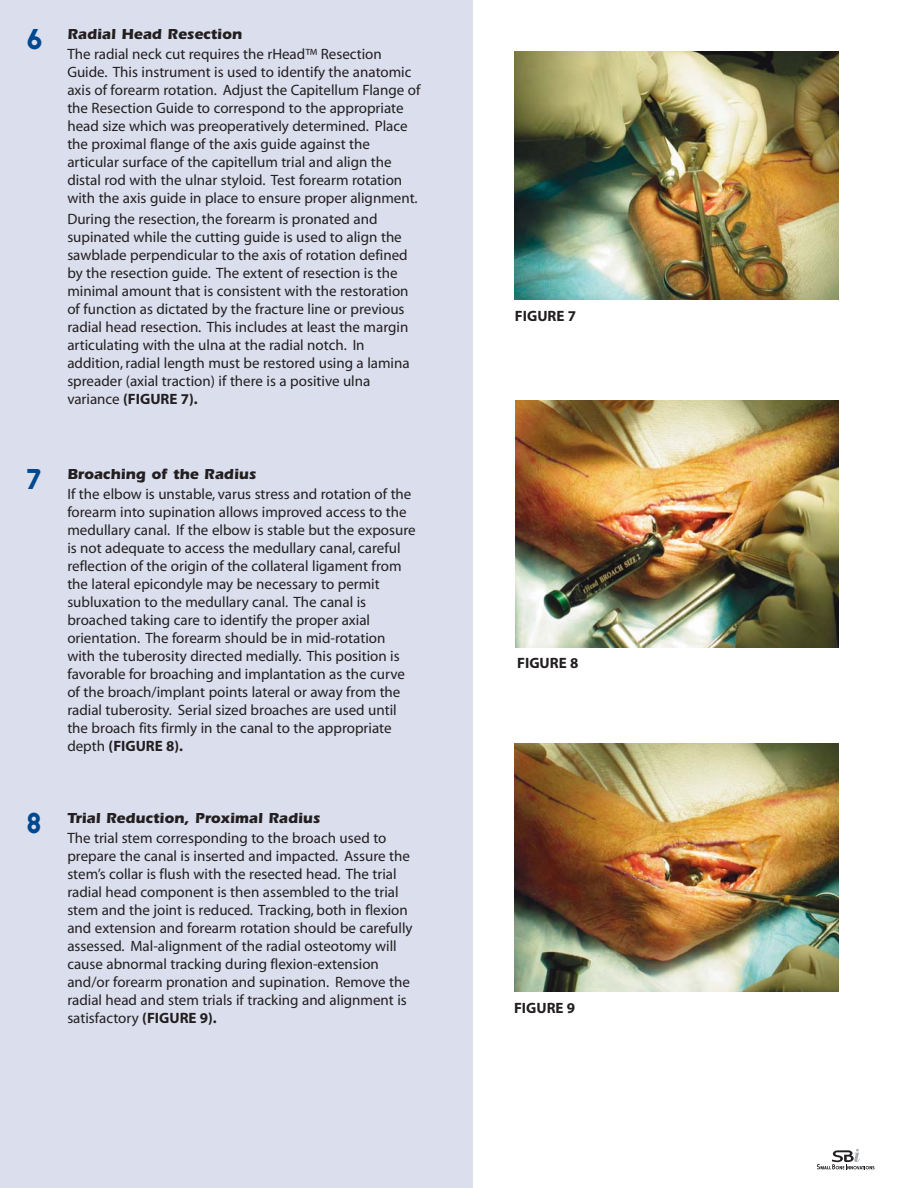
<style>
.page{position:relative;width:918px;height:1188px;background:#fff}
.page>*{position:absolute;margin:0;border:0;box-sizing:border-box;transform-origin:0 0}
.t1{font:15px/18px "Myriad";color:#231f20}
.t2{font:700 15px "Itc Eras";color:#231f20}
.t3{font:700 15px "Myriad";color:#231f20}
.s1{font-family:"Horatio D";font-size:30px;color:#004990}
.s2{font-weight:700}
</style>
<div class="page">
<img style="left:514px;top:744px;width:324px;height:248px">
<img style="left:515px;top:400px;width:323px;height:247px">
<div style="left:0;top:0;width:472px;height:1188px;background:#dadeed"></div>
<img style="left:514px;top:51px;width:324px;height:248px">
<svg style="left:817px;top:1149px;width:57px;height:20px"></svg>
<p class="t2" style="left:27px;top:29px;width:217px"><span class="s1">6</span> Radial Head Resection</p>
<p class="t1" style="left:67px;top:46px;width:355px">The radial neck cut requires the rHead™ Resection Guide. This instrument is used to identify the anatomic axis of forearm rotation. Adjust the Capitellum Flange of the Resection Guide to correspond to the appropriate head size which was preoperatively determined. Place the proximal flange of the axis guide against the articular surface of the capitellum trial and align the distal rod with the ulnar styloid. Test forearm rotation with the axis guide in place to ensure proper alignment.</p>
<p class="t1" style="left:67px;top:211px;width:344px">During the resection, the forearm is pronated and supinated while the cutting guide is used to align the sawblade perpendicular to the axis of rotation defined by the resection guide. The extent of resection is the minimal amount that is consistent with the restoration of function as dictated by the fracture line or previous radial head resection. This includes at least the margin articulating with the ulna at the radial notch. In addition, radial length must be restored using a lamina spreader (axial traction) if there is a positive ulna variance <span class="s2">(FIGURE 7).</span></p>
<p class="t2" style="left:27px;top:469px;width:231px"><span class="s1">7</span> Broaching of the Radius</p>
<p class="t1" style="left:67px;top:486px;width:350px">If the elbow is unstable, varus stress and rotation of the forearm into supination allows improved access to the medullary canal. If the elbow is stable but the exposure is not adequate to access the medullary canal, careful reflection of the origin of the collateral ligament from the lateral epicondyle may be necessary to permit subluxation to the medullary canal. The canal is broached taking care to identify the proper axial orientation. The forearm should be in mid-rotation with the tuberosity directed medially. This position is favorable for broaching and implantation as the curve of the broach/implant points lateral or away from the radial tuberosity. Serial sized broaches are used until the broach fits firmly in the canal to the appropriate depth <span class="s2">(FIGURE 8).</span></p>
<p class="t2" style="left:27px;top:813px;width:295px"><span class="s1">8</span> Trial Reduction, Proximal Radius</p>
<p class="t1" style="left:67px;top:830px;width:347px">The trial stem corresponding to the broach used to prepare the canal is inserted and impacted. Assure the stem’s collar is flush with the resected head. The trial radial head component is then assembled to the trial stem and the joint is reduced. Tracking, both in flexion and extension and forearm rotation should be carefully assessed. Mal-alignment of the radial osteotomy will cause abnormal tracking during flexion-extension and/or forearm pronation and supination. Remove the radial head and stem trials if tracking and alignment is satisfactory <span class="s2">(FIGURE 9).</span></p>
<p class="t3" style="left:515px;top:311px;width:63px">FIGURE 7</p>
<p class="t3" style="left:517px;top:657px;width:63px">FIGURE 8</p>
<p class="t3" style="left:514px;top:1003px;width:63px">FIGURE 9</p>
</div>
